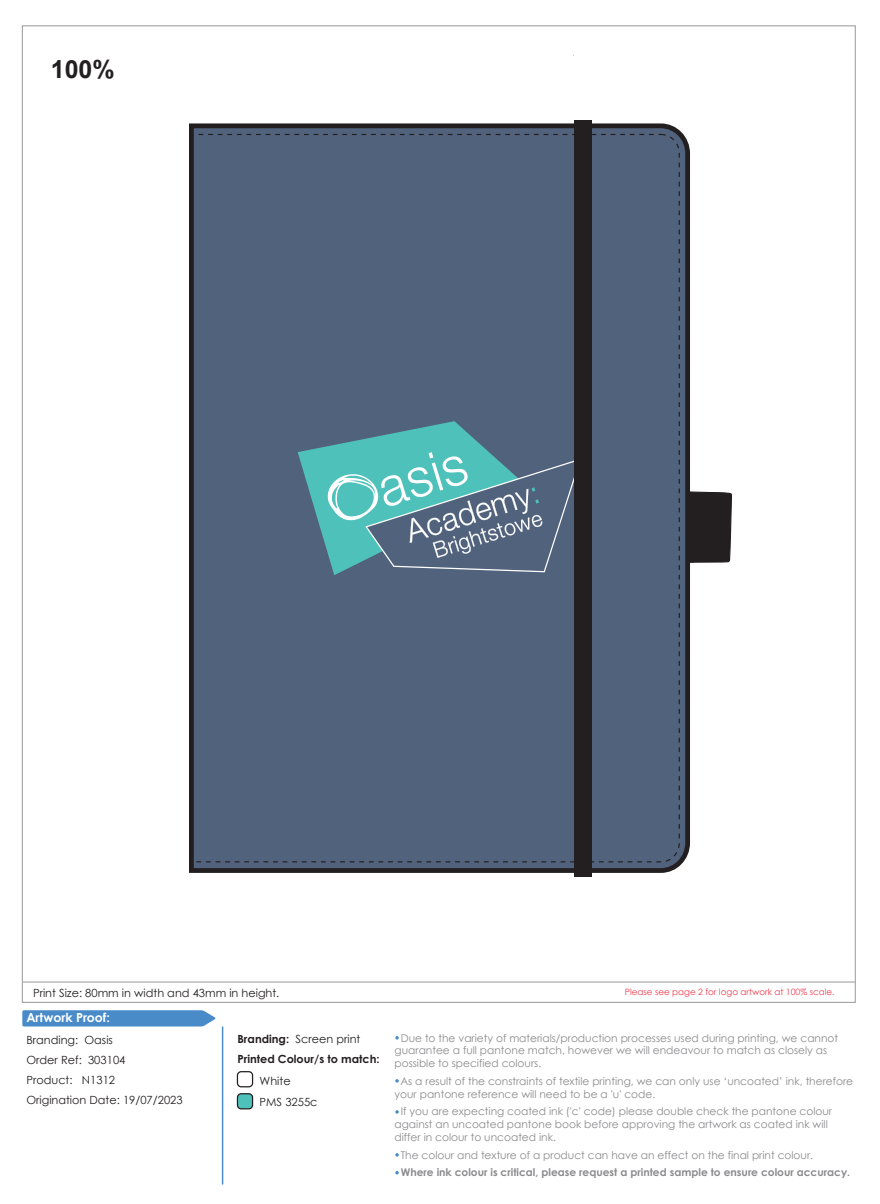
<style>
.page{position:relative;width:880px;height:1204px;background:#fff}
.page>*{position:absolute;margin:0;border:0;box-sizing:border-box;transform-origin:0 0}
.t1{font:700 25px "Arial";color:#231f20}
.t2{font:700 12.5px "Century Gothic Pro";color:#fff}
.t3{font:11.25px/20px "Century Gothic";color:#231f20}
.t4{font:700 11.25px "Century Gothic Pro";color:#231f20}
.t5{font:10.62px/12.8px "Century Gothic";color:#8b8a8d}
.t6{font:700 10.62px "Century Gothic Pro";color:#8b8a8d}
.t7{font:8.75px "Century Gothic";color:#ef3a4c}
.s1{font-family:"Century Gothic Pro";font-weight:700}
</style>
<div class="page">
<hr style="left:23px;top:981px;width:832px;height:1px;background:#999899">
<svg style="left:22px;top:1010px;width:194px;height:16px;background:#5190cb"></svg>
<hr style="left:222px;top:1026px;width:1px;height:158px;background:#498bc9">
<svg style="left:395px;top:1036px;width:4px;height:3px"></svg>
<svg style="left:395px;top:1079px;width:4px;height:3px"></svg>
<svg style="left:395px;top:1110px;width:4px;height:3px"></svg>
<svg style="left:395px;top:1153px;width:4px;height:3px"></svg>
<svg style="left:395px;top:1171px;width:4px;height:3px"></svg>
<div style="left:237px;top:1093px;width:15px;height:15px;background:#4ec1ba;border-radius:4px"></div>
<div style="left:237px;top:1092px;width:16px;height:17px;border:1px solid #231f20;border-radius:4px"></div>
<div style="left:237px;top:1070px;width:16px;height:17px;border:1px solid #231f20;border-radius:4px"></div>
<div style="left:692px;top:491px;width:40px;height:72px;background:#231f20"></div>
<div style="left:189px;top:123px;width:503px;height:750px;background:#51627d"></div>
<svg style="left:298px;top:421px;width:276px;height:154px;background:#5e909c"></svg>
<div style="left:574px;top:120px;width:18px;height:755px;background:#231f20"></div>
<h1 class="t1" style="left:51px;top:52px;width:65px">100%</h1>
<p class="t3" style="left:33px;top:982px;width:248px">Print Size: 80mm in width and 43mm in height.</p>
<p class="t7" style="left:625px;top:986px;width:211px">Please see page 2 for logo artwork at 100% scale.</p>
<p class="t2" style="left:26px;top:1009px;width:85px">Artwork Proof:</p>
<p class="t3" style="left:26px;top:1029px;width:158px">Branding: Oasis<br>Order Ref: 303104<br>Product: N1312<br>Origination Date: 19/07/2023</p>
<p class="t5" style="left:394px;top:1030px;width:445px;text-indent:6px">Due to the variety of materials/production processes used during printing, we cannot guarantee a full pantone match, however we will endeavour to match as closely as possible to specified colours.</p>
<p class="t3" style="left:237px;top:1028px;width:124px"><span class="s1">Branding:</span> Screen print</p>
<p class="t4" style="left:237px;top:1051px;width:144px">Printed Colour/s to match:</p>
<p class="t3" style="left:260px;top:1069px;width:59px;line-height:21.2px">White<br>PMS 3255c</p>
<p class="t5" style="left:394px;top:1074px;width:460px;text-indent:6px">As a result of the constraints of textile printing, we can only use ‘uncoated’ ink, therefore your pantone reference will need to be a 'u' code.</p>
<p class="t5" style="left:394px;top:1104px;width:439px;text-indent:6px">If you are expecting coated ink ('c' code) please double check the pantone colour against an uncoated pantone book before approving the artwork as coated ink will differ in colour to uncoated ink.</p>
<p class="t5" style="left:401px;top:1147px;width:414px">The colour and texture of a product can have an effect on the final print colour.</p>
<p class="t6" style="left:401px;top:1165px;width:451px">Where ink colour is critical, please request a printed sample to ensure colour accuracy.</p>
</div>
